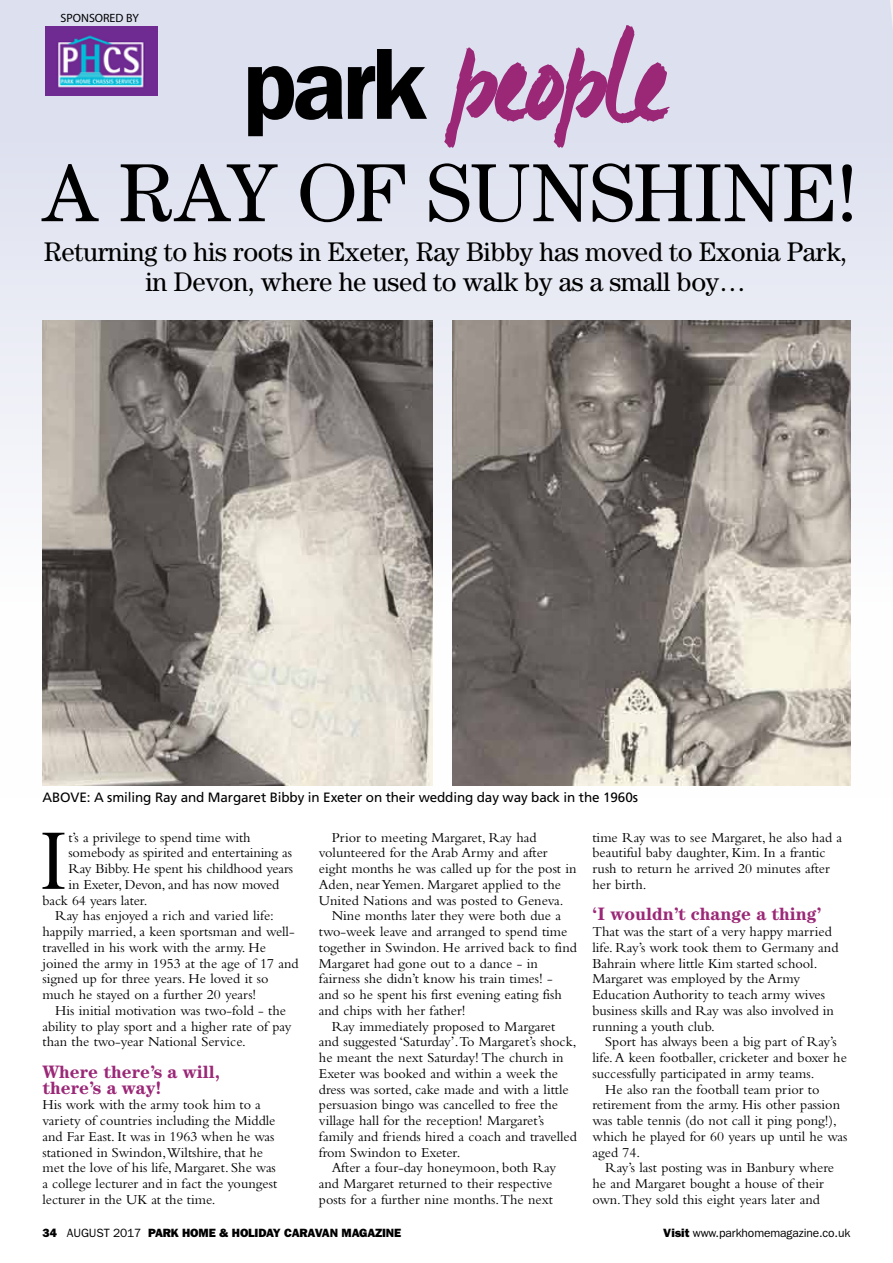
<style>
.page{position:relative;width:893px;height:1263px;background:#fff}
.page>*{position:absolute;margin:0;border:0;box-sizing:border-box;transform-origin:0 0}
.t1{font:132.6px "Manus";letter-spacing:-.03em;color:#9b2777}
.t2{font:90.15px "Bembo Std";color:#000}
.t3{font:82.5px "Century Std";color:#000}
.t4{font:27px/30px "Century Std";letter-spacing:-.01em;color:#000;text-align:center}
.t5{font:700 18px/15.8px "Century";color:#9b2777}
.t6{font:14.25px/15.8px "Bembo Std";color:#000}
.t7{font:13.5px "Frutiger LT Std";letter-spacing:-.01em;color:#000}
.t8{font:12px "ITC Franklin Gothic Std Hvy";letter-spacing:-.01em;color:#000}
.t9{font:12px "ITC Franklin Gothic Std";letter-spacing:-.01em;color:#000}
.t10{font:12px "Myriad Pro";color:#000}
.s1{font-family:"ITC Franklin Gothic Std";font-weight:600;font-size:101.7px;color:#000}
.s2{font-family:"ITC Franklin Gothic Std"}
.s3{font-family:"ITC Franklin Gothic Std Hvy"}
</style>
<div class="page">
<div style="left:0;top:0;width:893px;height:798px;background:linear-gradient(to bottom,#d9dced,#fffefa)"></div>
<img style="left:45px;top:26px;width:112px;height:69px">
<svg style="left:872px;top:0;width:21px;height:374px;background:#e2e4f1"></svg>
<img style="left:43px;top:320px;width:389px;height:465px">
<img style="left:452px;top:320px;width:398px;height:465px">
<p class="t10" style="left:61px;top:10px;width:80px">SPONSORED BY</p>
<h1 class="t1" style="left:242px;top:-5px;width:428px"><span class="s1">park</span> people</h1>
<h3 class="t3" style="left:43px;top:145px;width:817px">A Ray of sunshine!</h3>
<h3 class="t4" style="left:44px;top:236px;width:805px">Returning to his roots in Exeter, Ray Bibby has moved to Exonia Park, in Devon, where he used to walk by as a small boy…</h3>
<p class="t7" style="left:43px;top:790px;width:597px">ABOVE: A smiling Ray and Margaret Bibby in Exeter on their wedding day way back in the 1960s</p>
<h2 class="t2" style="left:38px;top:808px;width:32px">I</h2>
<p class="t6" style="left:68px;top:829px;width:183px">t’s a privilege to spend time with</p>
<p class="t6" style="left:68px;top:845px;width:225px">somebody as spirited and entertaining as</p>
<p class="t6" style="left:68px;top:860px;width:226px">Ray Bibby. He spent his childhood years</p>
<p class="t6" style="left:68px;top:876px;width:212px">in Exeter, Devon, and has now moved</p>
<p class="t6" style="left:43px;top:892px;width:106px">back 64 years later.</p>
<p class="t6" style="left:55px;top:908px;width:220px">Ray has enjoyed a rich and varied life:</p>
<p class="t6" style="left:43px;top:923px;width:254px">happily married, a keen sportsman and well-</p>
<p class="t6" style="left:43px;top:939px;width:225px">travelled in his work with the army. He</p>
<p class="t6" style="left:43px;top:955px;width:258px">joined the army in 1953 at the age of 17 and</p>
<p class="t6" style="left:43px;top:971px;width:228px">signed up for three years. He loved it so</p>
<p class="t6" style="left:43px;top:986px;width:215px">much he stayed on a further 20 years!</p>
<p class="t6" style="left:55px;top:1002px;width:232px">His initial motivation was two-fold - the</p>
<p class="t6" style="left:43px;top:1018px;width:250px">ability to play sport and a higher rate of pay</p>
<p class="t6" style="left:43px;top:1034px;width:205px">than the two-year National Service.</p>
<p class="t5" style="left:43px;top:1063px;width:179px">Where there’s a will, there’s a way!</p>
<p class="t6" style="left:43px;top:1097px;width:236px">His work with the army took him to a variety of countries including the Middle and Far East. It was in 1963 when he was stationed in Swindon,Wiltshire, that he met the love of his life, Margaret. She was a college lecturer and in fact the youngest lecturer in the UK at the time.</p>
<p class="t6" style="left:332px;top:829px;width:206px">Prior to meeting Margaret, Ray had</p>
<p class="t6" style="left:319px;top:845px;width:230px">volunteered for the Arab Army and after</p>
<p class="t6" style="left:319px;top:860px;width:259px">eight months he was called up for the post in</p>
<p class="t6" style="left:319px;top:876px;width:244px">Aden, near Yemen. Margaret applied to the</p>
<p class="t6" style="left:319px;top:892px;width:246px">United Nations and was posted to Geneva.</p>
<p class="t6" style="left:332px;top:908px;width:231px">Nine months later they were both due a</p>
<p class="t6" style="left:319px;top:923px;width:250px">two-week leave and arranged to spend time</p>
<p class="t6" style="left:319px;top:939px;width:259px">together in Swindon. He arrived back to find</p>
<p class="t6" style="left:319px;top:955px;width:221px">Margaret had gone out to a dance - in</p>
<p class="t6" style="left:319px;top:971px;width:235px">fairness she didn’t know his train times! -</p>
<p class="t6" style="left:319px;top:986px;width:245px">and so he spent his first evening eating fish</p>
<p class="t6" style="left:319px;top:1002px;width:148px">and chips with her father!</p>
<p class="t6" style="left:332px;top:1018px;width:225px">Ray immediately proposed to Margaret</p>
<p class="t6" style="left:319px;top:1034px;width:259px">and suggested ‘Saturday’. To Margaret’s shock,</p>
<p class="t6" style="left:319px;top:1049px;width:246px">he meant the next Saturday! The church in</p>
<p class="t6" style="left:319px;top:1065px;width:241px">Exeter was booked and within a week the</p>
<p class="t6" style="left:319px;top:1081px;width:251px">dress was sorted, cake made and with a little</p>
<p class="t6" style="left:319px;top:1097px;width:241px">persuasion bingo was cancelled to free the</p>
<p class="t6" style="left:319px;top:1112px;width:227px">village hall for the reception! Margaret’s</p>
<p class="t6" style="left:319px;top:1128px;width:259px">family and friends hired a coach and travelled</p>
<p class="t6" style="left:319px;top:1144px;width:143px">from Swindon to Exeter.</p>
<p class="t6" style="left:332px;top:1160px;width:226px">After a four-day honeymoon, both Ray</p>
<p class="t6" style="left:319px;top:1175px;width:235px">and Margaret returned to their respective</p>
<p class="t6" style="left:319px;top:1191px;width:235px">posts for a further nine months. The next</p>
<p class="t6" style="left:592px;top:829px;width:251px">time Ray was to see Margaret, he also had a beautiful baby daughter, Kim. In a frantic rush to return he arrived 20 minutes after her birth.</p>
<p class="t5" style="left:592px;top:906px;width:231px">‘I wouldn’t change a thing’</p>
<p class="t6" style="left:592px;top:923px;width:247px">That was the start of a very happy married life. Ray’s work took them to Germany and Bahrain where little Kim started school.<br>Margaret was employed by the Army Education Authority to teach army wives business skills and Ray was also involved in running a youth club.</p>
<p class="t6" style="left:605px;top:1034px;width:233px">Sport has always been a big part of Ray’s</p>
<p class="t6" style="left:592px;top:1049px;width:256px">life. A keen footballer, cricketer and boxer he</p>
<p class="t6" style="left:592px;top:1065px;width:223px">successfully participated in army teams.</p>
<p class="t6" style="left:605px;top:1081px;width:216px">He also ran the football team prior to</p>
<p class="t6" style="left:592px;top:1097px;width:249px">retirement from the army. His other passion</p>
<p class="t6" style="left:592px;top:1112px;width:246px">was table tennis (do not call it ping pong!),</p>
<p class="t6" style="left:592px;top:1128px;width:257px">which he played for 60 years up until he was</p>
<p class="t6" style="left:592px;top:1144px;width:49px">aged 74.</p>
<p class="t6" style="left:605px;top:1160px;width:230px">Ray’s last posting was in Banbury where</p>
<p class="t6" style="left:592px;top:1175px;width:233px">he and Margaret bought a house of their</p>
<p class="t6" style="left:592px;top:1191px;width:229px">own. They sold this eight years later and</p>
<p class="t8" style="left:43px;top:1226px;width:360px">34 <span class="s2">AUGUST 2017</span> PARK HOME &amp; HOLIDAY CARAVAN MAGAZINE</p>
<p class="t9" style="left:663px;top:1226px;width:189px"><span class="s3">VISIT</span> www.parkhomemagazine.co.uk</p>
</div>
